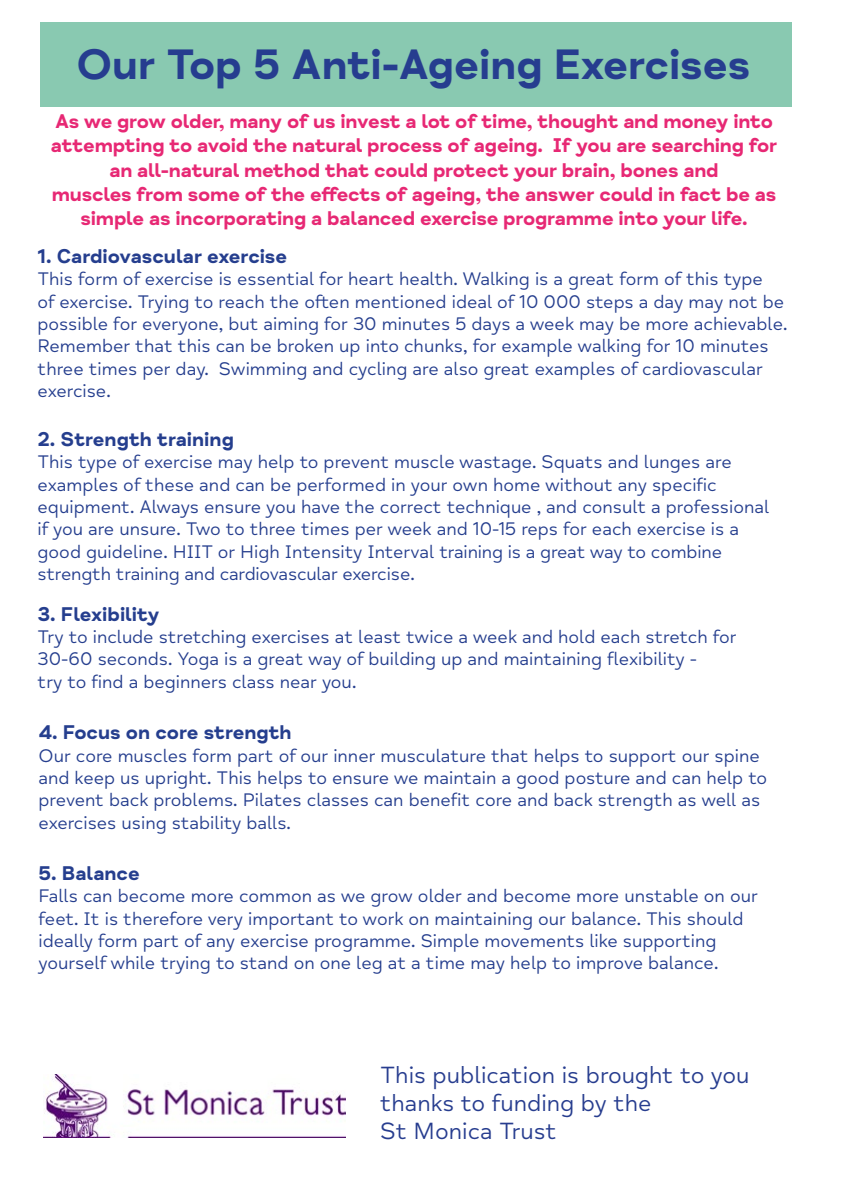
<style>
.page{position:relative;width:842px;height:1191px;background:#fff}
.page>*{position:absolute;margin:0;border:0;box-sizing:border-box;transform-origin:0 0}
.t1{font:43px "Mind Meridian Display";color:#263d8f}
.t2{font:24px/28px "Mind Meridian";color:#273d8f}
.t3{font:20px/24px "Mind Meridian Display";letter-spacing:-.01em;color:#e72874;text-align:center}
.t4{font:20px "Mind Meridian Display";color:#253e8e}
.t5{font:18.6px/22.4px "Mind Meridian";color:#253e8e}
.t6{font:18.6px "Mind Meridian Display";color:#253e8e}
</style>
<div class="page">
<div style="left:40px;top:23px;width:752px;height:84px;background:#89c9b1"></div>
<img style="left:44px;top:1074px;width:301px;height:63px">
<h1 class="t1" style="left:76px;top:39px;width:675px">Our Top 5 Anti-Ageing Exercises</h1>
<p class="t3" style="left:51px;top:111px;width:728px">As we grow older, many of us invest a lot of time, thought and money into attempting to avoid the natural process of ageing. If you are searching for an all-natural method that could protect your brain, bones and<br>muscles from some of the effects of ageing, the answer could in fact be as simple as incorporating a balanced exercise programme into your life.</p>
<p class="t4" style="left:38px;top:244px;width:251px">1. Cardiovascular exercise</p>
<p class="t5" style="left:38px;top:268px;width:751px">This form of exercise is essential for heart health. Walking is a great form of this type<br>of exercise. Trying to reach the often mentioned ideal of 10 000 steps a day may not be possible for everyone, but aiming for 30 minutes 5 days a week may be more achievable.<br>Remember that this can be broken up into chunks, for example walking for 10 minutes three times per day. Swimming and cycling are also great examples of cardiovascular exercise.</p>
<p class="t4" style="left:38px;top:427px;width:198px">2. Strength training</p>
<p class="t5" style="left:38px;top:451px;width:733px">This type of exercise may help to prevent muscle wastage. Squats and lunges are examples of these and can be performed in your own home without any specific equipment. Always ensure you have the correct technique , and consult a professional if you are unsure. Two to three times per week and 10-15 reps for each exercise is a good guideline. HIIT or High Intensity Interval training is a great way to combine strength training and cardiovascular exercise.</p>
<p class="t4" style="left:38px;top:602px;width:124px">3. Flexibility</p>
<p class="t5" style="left:38px;top:626px;width:700px">Try to include stretching exercises at least twice a week and hold each stretch for<br>30-60 seconds. Yoga is a great way of building up and maintaining flexibility -<br>try to find a beginners class near you.</p>
<p class="t4" style="left:39px;top:720px;width:255px">4. Focus on core strength</p>
<p class="t5" style="left:39px;top:744px;width:730px">Our core muscles form part of our inner musculature that helps to support our spine and keep us upright. This helps to ensure we maintain a good posture and can help to prevent back problems. Pilates classes can benefit core and back strength as well as exercises using stability balls.</p>
<p class="t4" style="left:39px;top:861px;width:103px">5. Balance</p>
<p class="t5" style="left:39px;top:885px;width:721px">Falls can become more common as we grow older and become more unstable on our feet. It is therefore very important to work on maintaining our balance. This should ideally form part of any exercise programme. Simple movements like supporting yourself while trying to stand on one leg at a time may help to improve balance.</p>
<p class="t2" style="left:380px;top:1061px;width:371px">This publication is brought to you thanks to funding by the<br>St Monica Trust</p>
<p class="t6" style="left:314px;top:1073px;width:204px">www.bathmind.org.uk</p>
<p class="t5" style="left:335px;top:1100px;width:160px">© Bath Mind 2022</p>
</div>
